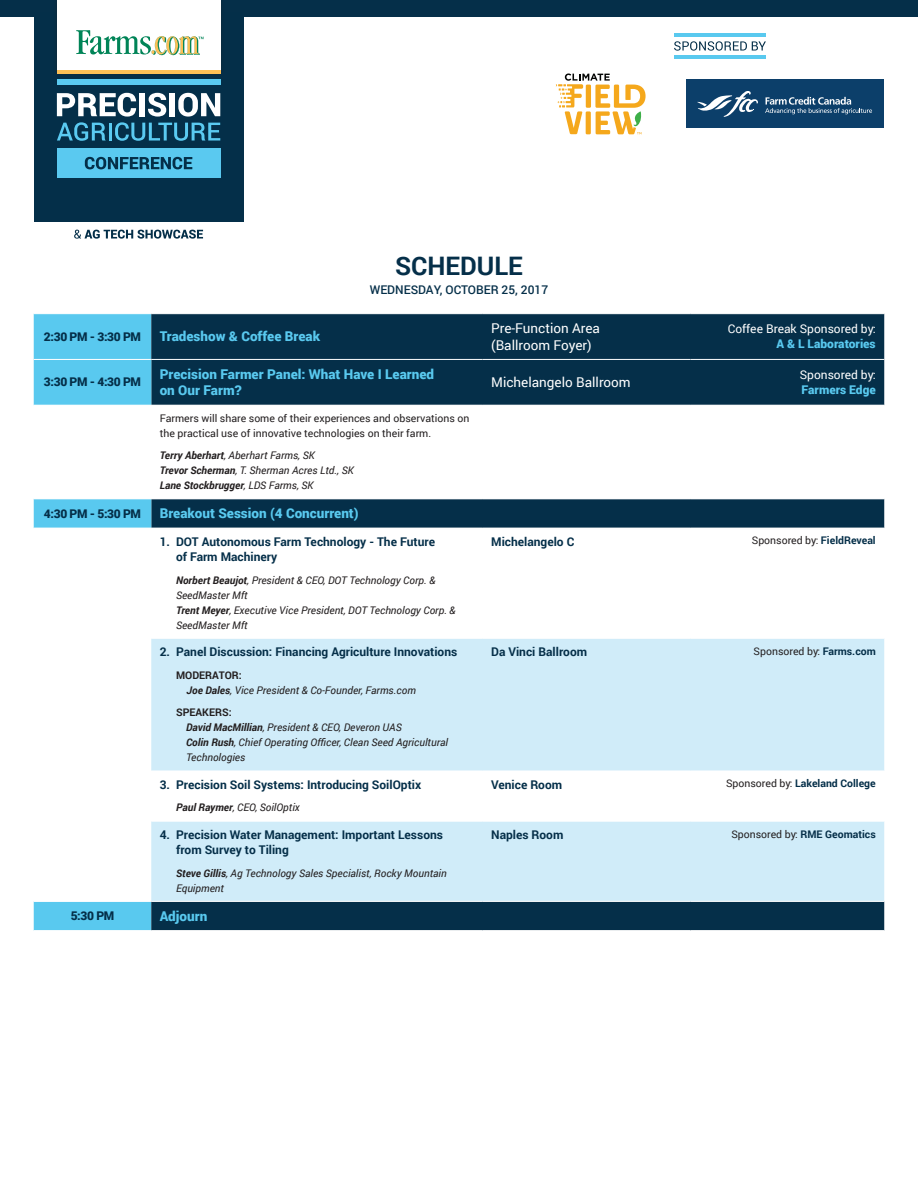
<style>
.page{position:relative;width:918px;height:1188px;background:#fff}
.page>*{position:absolute;margin:0;border:0;box-sizing:border-box;transform-origin:0 0}
.t1{font:700 25.5px "Roboto";color:#052f49}
.t2{font:900 13.5px/16.5px "Roboto";color:#59c9ef}
.t3{font:13.5px/16.5px "Roboto";color:#fff}
.t4{font:700 12px/15px "Roboto";color:#052f49}
.t5{font:900 12px "Roboto";letter-spacing:-.03em;color:#052f49}
.t6{font:12px "Roboto";color:#fff}
.t7{font:900 12px "Roboto";color:#59c9ef}
.t8{font:500 12px "Roboto";color:#052f49}
.t9{font:italic 10.5px/15px "Roboto";color:#231f20}
.t10{font:10.5px/15px "Roboto";color:#231f20}
.t11{font:700 10.5px "Roboto";color:#052f49}
.s1{font-weight:700}
.s2{font-weight:700;font-style:normal}
.s3{font-weight:700;color:#052f49}
.s4{font-weight:400;color:#231f20}
</style>
<div class="page">
<div style="left:0;top:0;width:918px;height:16px;background:#052f49"></div>
<div style="left:34px;top:12px;width:209px;height:210px;background:#042f49"></div>
<svg style="left:57px;top:93px;width:163px;height:48px"></svg>
<div style="left:57px;top:80px;width:163px;height:5px;background:#5acaf1"></div>
<div style="left:57px;top:149px;width:163px;height:29px;background:#5ac9f0"></div>
<svg style="left:74px;top:230px;width:129px;height:9px"></svg>
<svg style="left:85px;top:157px;width:107px;height:12px"></svg>
<div style="left:53px;top:0;width:171px;height:78px;background:#231f20;opacity:.4"></div>
<div style="left:57px;top:0;width:163px;height:74px;background:#fff"></div>
<svg style="left:76px;top:30px;width:128px;height:25px"></svg>
<hr style="left:57px;top:71px;width:163px;height:3px;background:#fdc056">
<div style="left:686px;top:80px;width:198px;height:48px;background:#0c3f6a"></div>
<svg style="left:697px;top:91px;width:61px;height:26px"></svg>
<svg style="left:765px;top:97px;width:107px;height:17px"></svg>
<svg style="left:556px;top:74px;width:90px;height:60px"></svg>
<svg style="left:674px;top:41px;width:92px;height:10px"></svg>
<hr style="left:674px;top:34px;width:92px;height:3px;background:#59c9ef">
<hr style="left:674px;top:55px;width:92px;height:3px;background:#59c9ef">
<div style="left:34px;top:314px;width:117px;height:616px;background:#59c9ef"></div>
<div style="left:151px;top:314px;width:733px;height:616px;background:#052f49"></div>
<div style="left:34px;top:360px;width:117px;height:45px;background:#59c9ef"></div>
<svg style="left:34px;top:406px;width:850px;height:495px"></svg>
<svg style="left:151px;top:639px;width:733px;height:262px;fill:#d0ecf9"></svg>
<hr style="left:34px;top:901px;width:117px;height:1px;background:#fff">
<hr style="left:34px;top:359px;width:117px;height:1px;background:#fff">
<hr style="left:151px;top:359px;width:332px;height:1px;background:#fff">
<hr style="left:483px;top:359px;width:207px;height:1px;background:#fff">
<hr style="left:690px;top:359px;width:194px;height:1px;background:#fff">
<hr style="left:34px;top:405px;width:117px;height:1px;background:#fff">
<hr style="left:151px;top:405px;width:332px;height:1px;background:#fff">
<hr style="left:483px;top:405px;width:207px;height:1px;background:#fff">
<hr style="left:690px;top:405px;width:194px;height:1px;background:#fff">
<hr style="left:34px;top:498px;width:117px;height:1px;background:#fff">
<hr style="left:151px;top:498px;width:332px;height:1px;background:#fff">
<hr style="left:483px;top:498px;width:207px;height:1px;background:#fff">
<hr style="left:690px;top:498px;width:194px;height:1px;background:#fff">
<hr style="left:34px;top:528px;width:117px;height:1px;background:#fff">
<hr style="left:151px;top:528px;width:332px;height:1px;background:#fff">
<hr style="left:483px;top:528px;width:207px;height:1px;background:#fff">
<hr style="left:690px;top:528px;width:194px;height:1px;background:#fff">
<hr style="left:34px;top:638px;width:117px;height:1px;background:#fff">
<hr style="left:151px;top:638px;width:332px;height:1px;background:#fff">
<hr style="left:483px;top:638px;width:207px;height:1px;background:#fff">
<hr style="left:690px;top:638px;width:194px;height:1px;background:#fff">
<hr style="left:34px;top:771px;width:117px;height:1px;background:#fff">
<hr style="left:151px;top:771px;width:332px;height:1px;background:#fff">
<hr style="left:483px;top:771px;width:207px;height:1px;background:#fff">
<hr style="left:690px;top:771px;width:194px;height:1px;background:#fff">
<hr style="left:151px;top:821px;width:332px;height:1px;background:#fff">
<hr style="left:483px;top:821px;width:207px;height:1px;background:#fff">
<hr style="left:690px;top:821px;width:194px;height:1px;background:#fff">
<hr style="left:151px;top:901px;width:332px;height:1px;background:#fff">
<hr style="left:483px;top:901px;width:207px;height:1px;background:#fff">
<hr style="left:690px;top:901px;width:194px;height:1px;background:#fff">
<h1 class="t1" style="left:395px;top:248px;width:129px">SCHEDULE</h1>
<p class="t8" style="left:370px;top:281px;width:180px">WEDNESDAY, OCTOBER 25, 2017</p>
<p class="t5" style="left:44px;top:328px;width:99px">2:30 PM - 3:30 PM</p>
<p class="t2" style="left:160px;top:328px;width:162px">Tradeshow &amp; Coffee Break</p>
<p class="t3" style="left:491px;top:320px;width:110px">Pre-Function Area (Ballroom Foyer)</p>
<p class="t6" style="left:728px;top:320px;width:150px">Coffee Break Sponsored by:</p>
<p class="t7" style="left:776px;top:335px;width:101px">A &amp; L Laboratories</p>
<p class="t5" style="left:44px;top:374px;width:99px">3:30 PM - 4:30 PM</p>
<p class="t2" style="left:160px;top:365px;width:276px">Precision Farmer Panel: What Have I Learned on Our Farm?</p>
<p class="t3" style="left:491px;top:374px;width:141px">Michelangelo Ballroom</p>
<p class="t10" style="left:160px;top:410px;width:311px">Farmers will share some of their experiences and observations on the practical use of innovative technologies on their farm.</p>
<p class="t9" style="left:160px;top:447px;width:195px"><span class="s1">Terry Aberhart</span>, Aberhart Farms, SK<br><span class="s1">Trevor Scherman</span>, T. Sherman Acres Ltd., SK<br><span class="s1">Lane Stockbrugger</span>, LDS Farms, SK</p>
<p class="t6" style="left:800px;top:366px;width:78px">Sponsored by:</p>
<p class="t7" style="left:802px;top:381px;width:76px">Farmers Edge</p>
<p class="t5" style="left:44px;top:505px;width:99px">4:30 PM - 5:30 PM</p>
<p class="t2" style="left:160px;top:505px;width:200px">Breakout Session (4 Concurrent)</p>
<p class="t4" style="left:176px;top:534px;width:261px;text-indent:-16px">1. DOT Autonomous Farm Technology - The Future of Farm Machinery</p>
<p class="t9" style="left:176px;top:572px;width:281px"><span class="s1">Norbert Beaujot</span>, President &amp; CEO, DOT Technology Corp. &amp; SeedMaster Mft<br><span class="s1">Trent Meyer</span>, Executive Vice President, DOT Technology Corp. &amp; SeedMaster Mft</p>
<p class="t4" style="left:160px;top:644px;width:299px">2. Panel Discussion: Financing Agriculture Innovations</p>
<p class="t9" style="left:187px;top:667px;width:231px;text-indent:-10px"><span class="s2">MODERATOR:<br></span><span class="s1">Joe Dales</span>, Vice President &amp; Co-Founder, Farms.com</p>
<p class="t9" style="left:186px;top:705px;width:264px;text-indent:-10px"><span class="s2">SPEAKERS:<br></span><span class="s1">David MacMillian</span>, President &amp; CEO, Deveron UAS<br><span class="s1">Colin Rush</span>, Chief Operating Officer, Clean Seed Agricultural Technologies</p>
<p class="t4" style="left:160px;top:777px;width:263px">3. Precision Soil Systems: Introducing SoilOptix</p>
<p class="t9" style="left:176px;top:800px;width:125px"><span class="s1">Paul Raymer</span>, CEO, SoilOptix</p>
<p class="t4" style="left:176px;top:827px;width:268px;text-indent:-16px">4. Precision Water Management: Important Lessons from Survey to Tiling</p>
<p class="t9" style="left:176px;top:865px;width:272px"><span class="s1">Steve Gillis</span>, Ag Technology Sales Specialist, Rocky Mountain<br>Equipment</p>
<p class="t5" style="left:71px;top:907px;width:45px">5:30 PM</p>
<p class="t2" style="left:160px;top:907px;width:49px">Adjourn</p>
<p class="t4" style="left:491px;top:534px;width:85px">Michelangelo C</p>
<p class="t10" style="left:752px;top:533px;width:126px">Sponsored by: <span class="s3">FieldReveal</span></p>
<p class="t4" style="left:491px;top:644px;width:97px">Da Vinci Ballroom</p>
<p class="t10" style="left:754px;top:643px;width:124px">Sponsored by: <span class="s3">Farms.com</span></p>
<p class="t4" style="left:491px;top:777px;width:73px">Venice Room</p>
<p class="t11" style="left:726px;top:776px;width:151px"><span class="s4">Sponsored by:</span> Lakeland College</p>
<p class="t4" style="left:491px;top:827px;width:74px">Naples Room</p>
<p class="t10" style="left:731px;top:826px;width:146px">Sponsored by: <span class="s3">RME Geomatics</span></p>
</div>
